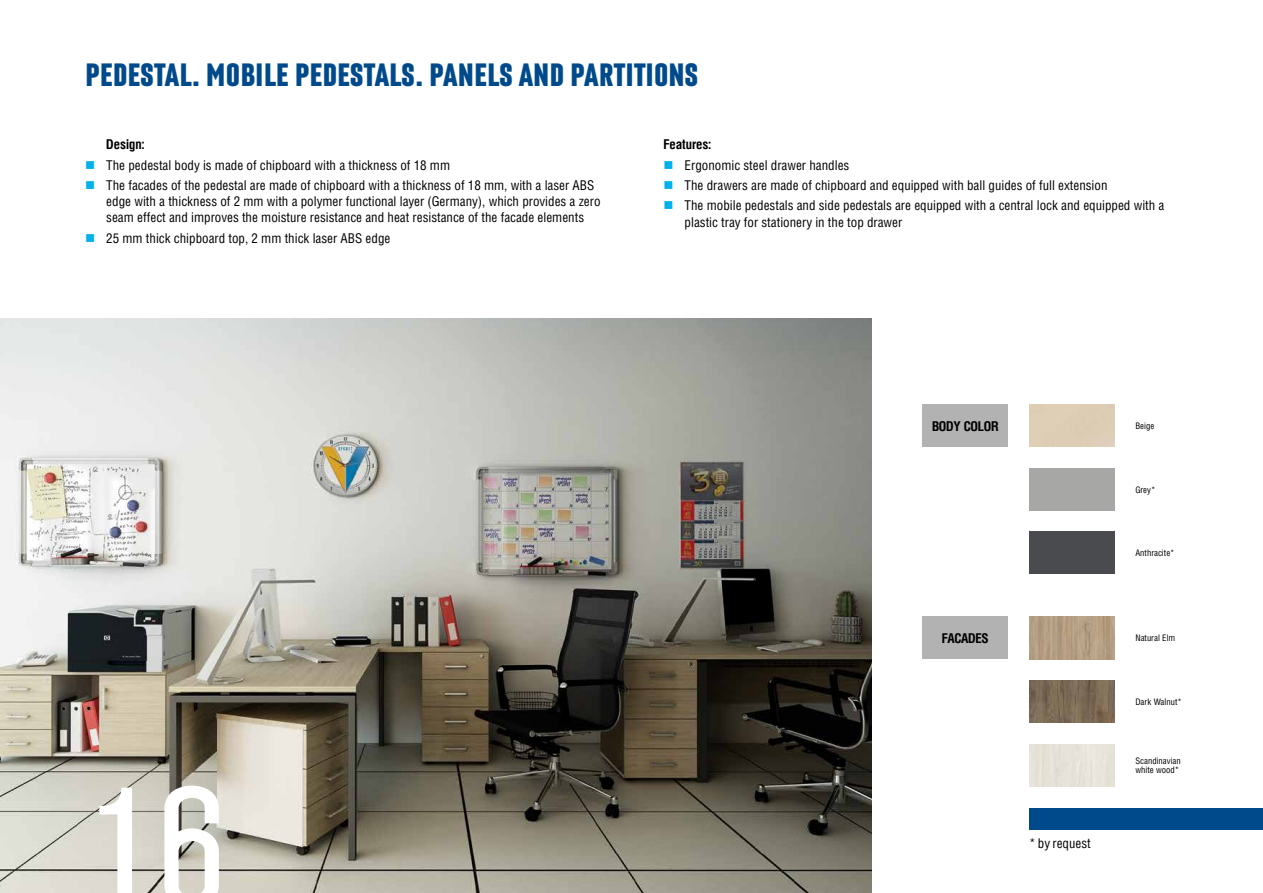
<style>
.page{position:relative;width:1263px;height:893px;background:#fff}
.page>*{position:absolute;margin:0;border:0;box-sizing:border-box;transform-origin:0 0}
.t1{font:300 165px "Laqonic 4 F Unicase";color:#fff}
.t2{font:700 31.5px "Laqonic 4 F Unicase";color:#004a8b}
.t3{font:13.5px/16.2px "Helios Cond C";color:#000}
.t4{font:700 13.5px "Helios Cond C";letter-spacing:-.02em;color:#000}
.t5{font:700 13.5px "Helios Cond C";color:#000}
.t6{font:9px/9px "Helios Cond C";color:#000}
.s1{color:#00b1eb}
</style>
<div class="page">
<img style="left:0;top:319px;width:872px;height:574px">
<div style="left:1029px;top:808px;width:234px;height:21px;background:#004a8b"></div>
<div style="left:923px;top:617px;width:85px;height:42px;background:#b3b2b2"></div>
<img style="left:1029px;top:680px;width:85px;height:43px">
<img style="left:1029px;top:617px;width:85px;height:42px">
<div style="left:1029px;top:468px;width:85px;height:42px;background:#a7a8a6"></div>
<div style="left:923px;top:404px;width:85px;height:42px;background:#b3b2b2"></div>
<div style="left:1029px;top:532px;width:85px;height:42px;background:#4a4b4f"></div>
<h2 class="t2" style="left:85px;top:58px;width:615px">PEDESTAL. MOBILE PEDESTALS. PANELS AND PARTITIONS</h2>
<p class="t4" style="left:106px;top:136px;width:39px">Design:</p>
<p class="t3" style="left:85px;top:156px;width:367px"><span class="s1">■</span> The pedestal body is made of chipboard with a thickness of 18 mm</p>
<p class="t3" style="left:106px;top:177px;width:496px;text-indent:-21px"><span class="s1">■</span> The facades of the pedestal are made of chipboard with a thickness of 18 mm, with a laser ABS edge with a thickness of 2 mm with a polymer functional layer (Germany), which provides a zero seam effect and improves the moisture resistance and heat resistance of the facade elements</p>
<p class="t3" style="left:85px;top:230px;width:307px"><span class="s1">■</span> 25 mm thick chipboard top, 2 mm thick laser ABS edge</p>
<p class="t5" style="left:663px;top:136px;width:49px">Features:</p>
<p class="t3" style="left:663px;top:156px;width:187px"><span class="s1">■</span> Ergonomic steel drawer handles</p>
<p class="t3" style="left:663px;top:177px;width:446px"><span class="s1">■</span> The drawers are made of chipboard and equipped with ball guides of full extension</p>
<p class="t3" style="left:685px;top:197px;width:481px;text-indent:-21px"><span class="s1">■</span> The mobile pedestals and side pedestals are equipped with a central lock and equipped with a plastic tray for stationery in the top drawer</p>
<h1 class="t1" style="left:85px;top:759px;width:144px">16</h1>
<p class="t4" style="left:932px;top:418px;width:68px">BODY COLOR</p>
<p class="t4" style="left:942px;top:630px;width:48px">FACADES</p>
<p class="t3" style="left:1029px;top:835px;width:63px">* by request</p>
<p class="t6" style="left:1135px;top:421px;width:20px">Beige</p>
<p class="t6" style="left:1135px;top:485px;width:21px">Grey*</p>
<p class="t6" style="left:1135px;top:548px;width:41px">Anthracite*</p>
<p class="t6" style="left:1135px;top:633px;width:41px">Natural Elm</p>
<p class="t6" style="left:1135px;top:697px;width:48px">Dark Walnut*</p>
<p class="t6" style="left:1135px;top:757px;width:47px">Scandinavian white wood*</p>
</div>
